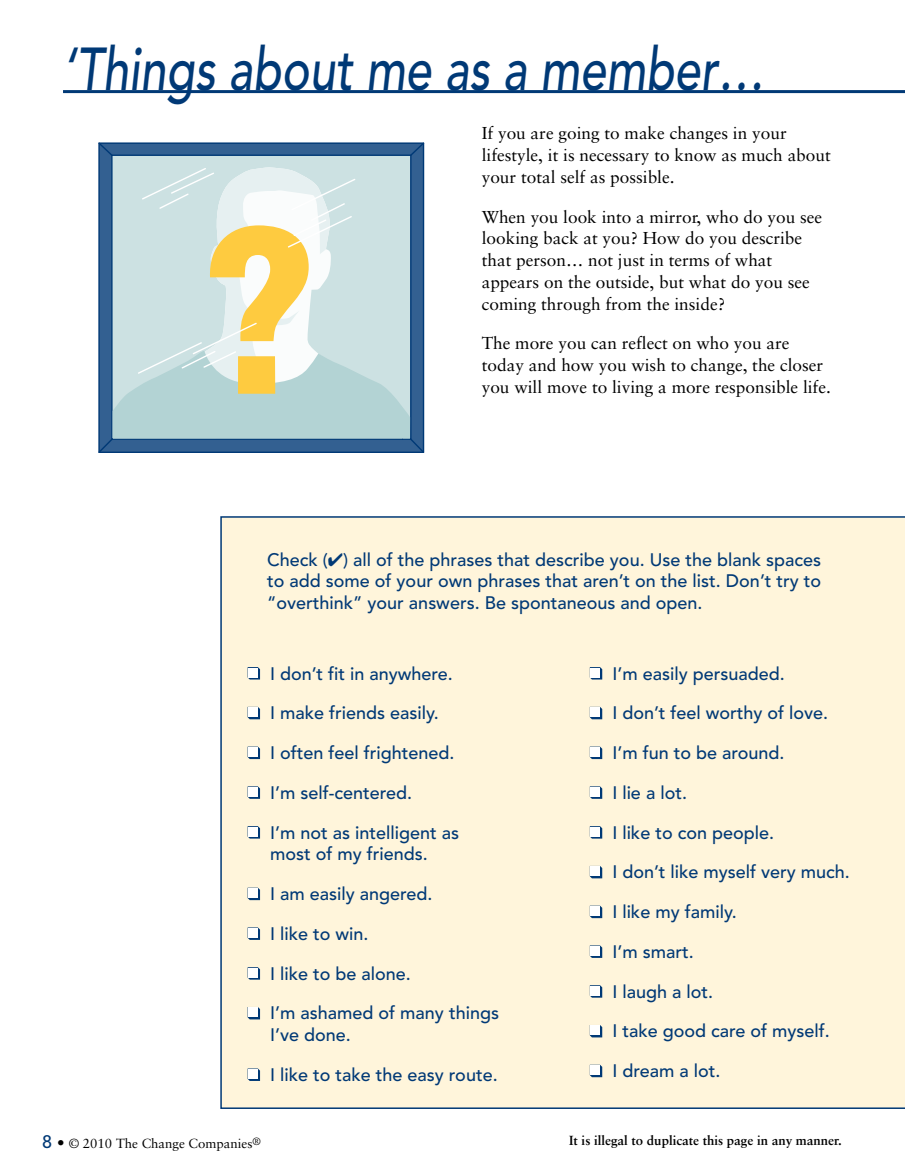
<style>
.page{position:relative;width:905px;height:1175px;background:#fff}
.page>*{position:absolute;margin:0;border:0;box-sizing:border-box;transform-origin:0 0}
.t1{font:italic 500 60px "Avenir LT Std";color:#003976;scale:.78 1}
.t2{font:500 18px/21.8px "Avenir LT Std";color:#003976}
.t3{font:17.25px/21.8px "Sabon";color:#000}
.t4{font:700 13.2px "Sabon";color:#000}
.t5{font:13.2px "Sabon";color:#000}
.s1{font-family:"Avenir LT Std";font-weight:500;font-size:18px;color:#003976}
.s2{font-family:"Avenir LT Std";font-weight:500;font-size:15px}
</style>
<div class="page">
<div style="left:220px;top:516px;width:684px;height:592px;background:#fff5db"></div>
<hr style="left:63px;top:90px;width:841px;height:3px;background:#003976">
<div style="left:99px;top:143px;width:324px;height:309px;background:#336091"></div>
<svg style="left:111px;top:154px;width:301px;height:13px;background:#aec8d2"></svg>
<svg style="left:98px;top:142px;width:16px;height:15px"></svg>
<svg style="left:409px;top:142px;width:16px;height:15px"></svg>
<svg style="left:98px;top:167px;width:327px;height:286px;background:#bbcdca"></svg>
<svg style="left:247px;top:667px;width:13px;height:12px"></svg>
<div style="left:248px;top:667px;width:10px;height:10px;background:#fff"></div>
<svg style="left:247px;top:707px;width:13px;height:12px"></svg>
<div style="left:248px;top:707px;width:10px;height:10px;background:#fff"></div>
<svg style="left:247px;top:746px;width:13px;height:13px"></svg>
<div style="left:248px;top:747px;width:10px;height:10px;background:#fff"></div>
<svg style="left:247px;top:786px;width:13px;height:13px"></svg>
<div style="left:248px;top:787px;width:10px;height:9px;background:#fff"></div>
<svg style="left:247px;top:826px;width:13px;height:12px"></svg>
<div style="left:248px;top:826px;width:10px;height:10px;background:#fff"></div>
<svg style="left:247px;top:887px;width:13px;height:13px"></svg>
<div style="left:248px;top:888px;width:10px;height:10px;background:#fff"></div>
<svg style="left:247px;top:927px;width:13px;height:13px"></svg>
<div style="left:248px;top:928px;width:10px;height:9px;background:#fff"></div>
<svg style="left:247px;top:967px;width:13px;height:12px"></svg>
<div style="left:248px;top:967px;width:10px;height:10px;background:#fff"></div>
<svg style="left:247px;top:1007px;width:13px;height:12px"></svg>
<div style="left:248px;top:1007px;width:10px;height:10px;background:#fff"></div>
<svg style="left:247px;top:1068px;width:13px;height:13px"></svg>
<div style="left:248px;top:1069px;width:10px;height:9px;background:#fff"></div>
<svg style="left:589px;top:667px;width:13px;height:12px"></svg>
<div style="left:590px;top:667px;width:10px;height:10px;background:#fff"></div>
<svg style="left:589px;top:707px;width:13px;height:12px"></svg>
<div style="left:590px;top:707px;width:10px;height:10px;background:#fff"></div>
<svg style="left:589px;top:746px;width:13px;height:13px"></svg>
<div style="left:590px;top:747px;width:10px;height:10px;background:#fff"></div>
<svg style="left:589px;top:786px;width:13px;height:13px"></svg>
<div style="left:590px;top:787px;width:10px;height:9px;background:#fff"></div>
<svg style="left:589px;top:826px;width:13px;height:12px"></svg>
<div style="left:590px;top:826px;width:10px;height:10px;background:#fff"></div>
<svg style="left:589px;top:866px;width:13px;height:12px"></svg>
<div style="left:590px;top:866px;width:10px;height:10px;background:#fff"></div>
<svg style="left:589px;top:905px;width:13px;height:13px"></svg>
<div style="left:590px;top:906px;width:10px;height:10px;background:#fff"></div>
<svg style="left:589px;top:945px;width:13px;height:13px"></svg>
<div style="left:590px;top:946px;width:10px;height:9px;background:#fff"></div>
<svg style="left:589px;top:985px;width:13px;height:12px"></svg>
<div style="left:590px;top:985px;width:10px;height:10px;background:#fff"></div>
<svg style="left:589px;top:1025px;width:13px;height:12px"></svg>
<div style="left:590px;top:1025px;width:10px;height:10px;background:#fff"></div>
<svg style="left:589px;top:1064px;width:13px;height:13px"></svg>
<div style="left:590px;top:1065px;width:10px;height:10px;background:#fff"></div>
<h1 class="t1" style="left:63px;top:35px;width:901px">‘Things about me as a member…</h1>
<p class="t3" style="left:482px;top:122px;width:350px">If you are going to make changes in your lifestyle, it is necessary to know as much about your total self as possible.</p>
<p class="t3" style="left:482px;top:206px;width:342px">When you look into a mirror, who do you see looking back at you? How do you describe that person… not just in terms of what appears on the outside, but what do you see coming through from the inside?</p>
<p class="t3" style="left:482px;top:332px;width:350px">The more you can reflect on who you are today and how you wish to change, the closer you will move to living a more responsible life.</p>
<p class="t2" style="left:267px;top:549px;width:555px;text-align:justify">Check (✔) all of the phrases that describe you. Use the blank spaces to add some of your own phrases that aren’t on the list. Don’t try to “overthink” your answers. Be spontaneous and open.</p>
<p class="t2" style="left:270px;top:663px;width:184px">I don’t fit in anywhere.</p>
<p class="t2" style="left:270px;top:702px;width:170px">I make friends easily.</p>
<p class="t2" style="left:270px;top:742px;width:186px">I often feel frightened.</p>
<p class="t2" style="left:270px;top:782px;width:144px">I’m self-centered.</p>
<p class="t2" style="left:270px;top:822px;width:191px">I’m not as intelligent as most of my friends.</p>
<p class="t2" style="left:270px;top:883px;width:164px">I am easily angered.</p>
<p class="t2" style="left:270px;top:923px;width:100px">I like to win.</p>
<p class="t2" style="left:270px;top:963px;width:142px">I like to be alone.</p>
<p class="t2" style="left:270px;top:1002px;width:230px">I’m ashamed of many things<br>I’ve done.</p>
<p class="t2" style="left:270px;top:1064px;width:229px">I like to take the easy route.</p>
<p class="t2" style="left:612px;top:663px;width:174px">I’m easily persuaded.</p>
<p class="t2" style="left:612px;top:702px;width:217px">I don’t feel worthy of love.</p>
<p class="t2" style="left:612px;top:742px;width:174px">I’m fun to be around.</p>
<p class="t2" style="left:612px;top:782px;width:76px">I lie a lot.</p>
<p class="t2" style="left:612px;top:822px;width:163px">I like to con people.</p>
<p class="t2" style="left:612px;top:861px;width:239px">I don’t like myself very much.</p>
<p class="t2" style="left:612px;top:901px;width:126px">I like my family.</p>
<p class="t2" style="left:612px;top:941px;width:83px">I’m smart.</p>
<p class="t2" style="left:612px;top:981px;width:102px">I laugh a lot.</p>
<p class="t2" style="left:612px;top:1020px;width:219px">I take good care of myself.</p>
<p class="t2" style="left:612px;top:1060px;width:110px">I dream a lot.</p>
<p class="t5" style="left:42px;top:1135px;width:220px"><span class="s1">8</span> <span class="s2">•</span> © 2010 The Change Companies<sup>®</sup></p>
<p class="t4" style="left:569px;top:1132px;width:274px">It is illegal to duplicate this page in any manner.</p>
</div>
